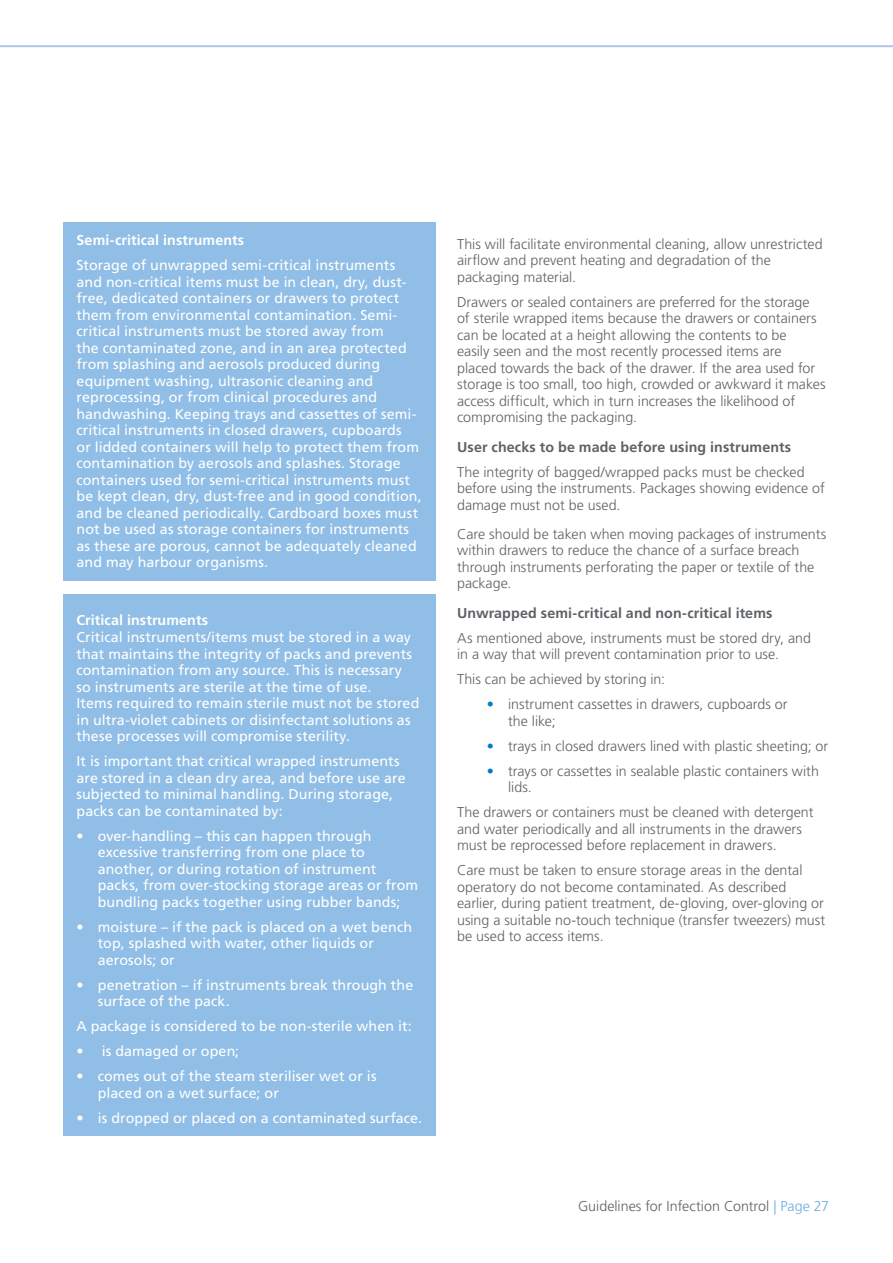
<style>
.page{position:relative;width:893px;height:1263px;background:#fff}
.page>*{position:absolute;margin:0;border:0;box-sizing:border-box;transform-origin:0 0}
.t1{font:14.25px/16.5px "Frutiger LT Pro";letter-spacing:.005em;color:#fff}
.t2{font:300 14.25px/16.5px "Frutiger LT Pro";color:#5e6266}
.t3{font:700 14.25px "Frutiger LT Pro";letter-spacing:.01em;color:#5e6266}
.t4{font:700 14.25px "Frutiger LT Pro";letter-spacing:.01em;color:#fff}
.s1{font-weight:300}
.s2{color:#007dc3}
.s3{color:#6caddf}
</style>
<div class="page">
<hr style="left:0;top:45px;width:893px;height:2px;background:#acc4e6">
<div style="left:64px;top:222px;width:372px;height:358px;background:#90bee6"></div>
<div style="left:64px;top:594px;width:372px;height:541px;background:#90bee6"></div>
<p class="t4" style="left:77px;top:232px;width:169px">Semi-critical instruments</p>
<p class="t1" style="left:77px;top:257px;width:347px">Storage of unwrapped semi-critical instruments and non-critical items must be in clean, dry, dust&shy;free, dedicated containers or drawers to protect them from environmental contamination. Semi&shy;critical instruments must be stored away from<br>the contaminated zone, and in an area protected from splashing and aerosols produced during equipment washing, ultrasonic cleaning and reprocessing, or from clinical procedures and handwashing. Keeping trays and cassettes of semi&shy;critical instruments in closed drawers, cupboards<br>or lidded containers will help to protect them from contamination by aerosols and splashes. Storage containers used for semi-critical instruments must be kept clean, dry, dust-free and in good condition, and be cleaned periodically. Cardboard boxes must not be used as storage containers for instruments as these are porous, cannot be adequately cleaned and may harbour organisms.</p>
<p class="t4" style="left:77px;top:612px;width:133px">Critical instruments</p>
<p class="t1" style="left:77px;top:629px;width:344px">Critical instruments/items must be stored in a way that maintains the integrity of packs and prevents contamination from any source. This is necessary so instruments are sterile at the time of use.<br>Items required to remain sterile must not be stored in ultra-violet cabinets or disinfectant solutions as these processes will compromise sterility.</p>
<p class="t1" style="left:77px;top:753px;width:331px">It is important that critical wrapped instruments are stored in a clean dry area, and before use are subjected to minimal handling. During storage, packs can be contaminated by:</p>
<p class="t1" style="left:98px;top:828px;width:322px;text-indent:-21px"><span class="s1">•</span> over-handling – this can happen through excessive transferring from one place to another, or during rotation of instrument packs, from over-stocking storage areas or from bundling packs together using rubber bands;</p>
<p class="t1" style="left:98px;top:919px;width:316px;text-indent:-21px"><span class="s1">•</span> moisture – if the pack is placed on a wet bench top, splashed with water, other liquids or aerosols; or</p>
<p class="t1" style="left:98px;top:977px;width:317px;text-indent:-21px"><span class="s1">•</span> penetration – if instruments break through the surface of the pack.</p>
<p class="t1" style="left:77px;top:1018px;width:337px">A package is considered to be non-sterile when it:</p>
<p class="t1" style="left:77px;top:1043px;width:164px"><span class="s1">•</span> is damaged or open;</p>
<p class="t1" style="left:98px;top:1068px;width:280px;text-indent:-21px"><span class="s1">•</span> comes out of the steam steriliser wet or is placed on a wet surface; or</p>
<p class="t1" style="left:77px;top:1110px;width:347px"><span class="s1">•</span> is dropped or placed on a contaminated surface.</p>
<p class="t2" style="left:457px;top:236px;width:367px">This will facilitate environmental cleaning, allow unrestricted airflow and prevent heating and degradation of the packaging material.</p>
<p class="t2" style="left:457px;top:294px;width:370px">Drawers or sealed containers are preferred for the storage of sterile wrapped items because the drawers or containers can be located at a height allowing the contents to be<br>easily seen and the most recently processed items are<br>placed towards the back of the drawer. If the area used for storage is too small, too high, crowded or awkward it makes access difficult, which in turn increases the likelihood of compromising the packaging.</p>
<p class="t3" style="left:457px;top:438px;width:336px">User checks to be made before using instruments</p>
<p class="t2" style="left:457px;top:464px;width:369px">The integrity of bagged/wrapped packs must be checked before using the instruments. Packages showing evidence of damage must not be used.</p>
<p class="t2" style="left:457px;top:526px;width:371px">Care should be taken when moving packages of instruments within drawers to reduce the chance of a surface breach through instruments perforating the paper or textile of the package.</p>
<p class="t3" style="left:457px;top:604px;width:317px">Unwrapped semi-critical and non-critical items</p>
<p class="t2" style="left:457px;top:630px;width:355px">As mentioned above, instruments must be stored dry, and in a way that will prevent contamination prior to use.</p>
<p class="t2" style="left:457px;top:671px;width:209px">This can be achieved by storing in:</p>
<p class="t2" style="left:508px;top:696px;width:281px;text-indent:-21px"><span class="s2">•</span> instrument cassettes in drawers, cupboards or the like;</p>
<p class="t2" style="left:487px;top:738px;width:343px"><span class="s2">•</span> trays in closed drawers lined with plastic sheeting; or</p>
<p class="t2" style="left:508px;top:763px;width:312px;text-indent:-21px"><span class="s2">•</span> trays or cassettes in sealable plastic containers with lids.</p>
<p class="t2" style="left:457px;top:804px;width:358px">The drawers or containers must be cleaned with detergent and water periodically and all instruments in the drawers must be reprocessed before replacement in drawers.</p>
<p class="t2" style="left:457px;top:862px;width:370px">Care must be taken to ensure storage areas in the dental operatory do not become contaminated. As described earlier, during patient treatment, de-gloving, over-gloving or using a suitable no-touch technique (transfer tweezers) must be used to access items.</p>
<p class="t2" style="left:578px;top:1198px;width:253px">Guidelines for Infection Control <span class="s3">| Page 27</span></p>
</div>
